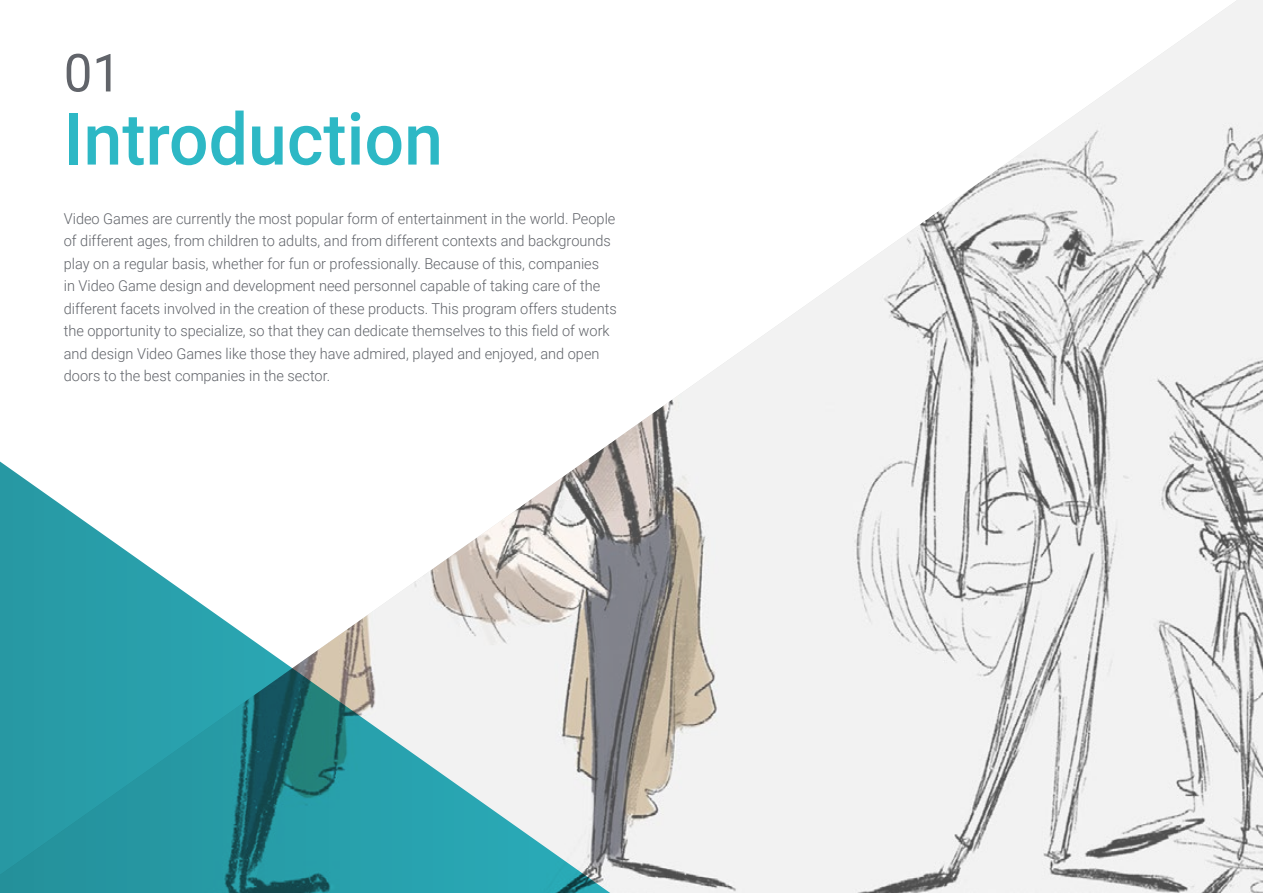
<style>
.page{position:relative;width:1263px;height:893px;background:#fff}
.page>*{position:absolute;margin:0;border:0;box-sizing:border-box;transform-origin:0 0}
.t1{font:500 72px "Roboto";color:#2db8c5}
.t2{font:52.5px "Roboto";color:#61646a}
.t3{font:300 15px/22.5px "Roboto";color:#61646a}
</style>
<div class="page">
<img style="left:607px;top:0;width:656px;height:893px">
<svg style="left:0;top:446px;width:640px;height:447px"></svg>
<h2 class="t2" style="left:64px;top:36px;width:59px">01</h2>
<h1 class="t1" style="left:64px;top:89px;width:381px">Introduction</h1>
<p class="t3" style="left:64px;top:207px;width:554px">Video Games are currently the most popular form of entertainment in the world. People of different ages, from children to adults, and from different contexts and backgrounds play on a regular basis, whether for fun or professionally. Because of this, companies<br>in Video Game design and development need personnel capable of taking care of the different facets involved in the creation of these products. This program offers students the opportunity to specialize, so that they can dedicate themselves to this field of work and design Video Games like those they have admired, played and enjoyed, and open doors to the best companies in the sector.</p>
</div>
